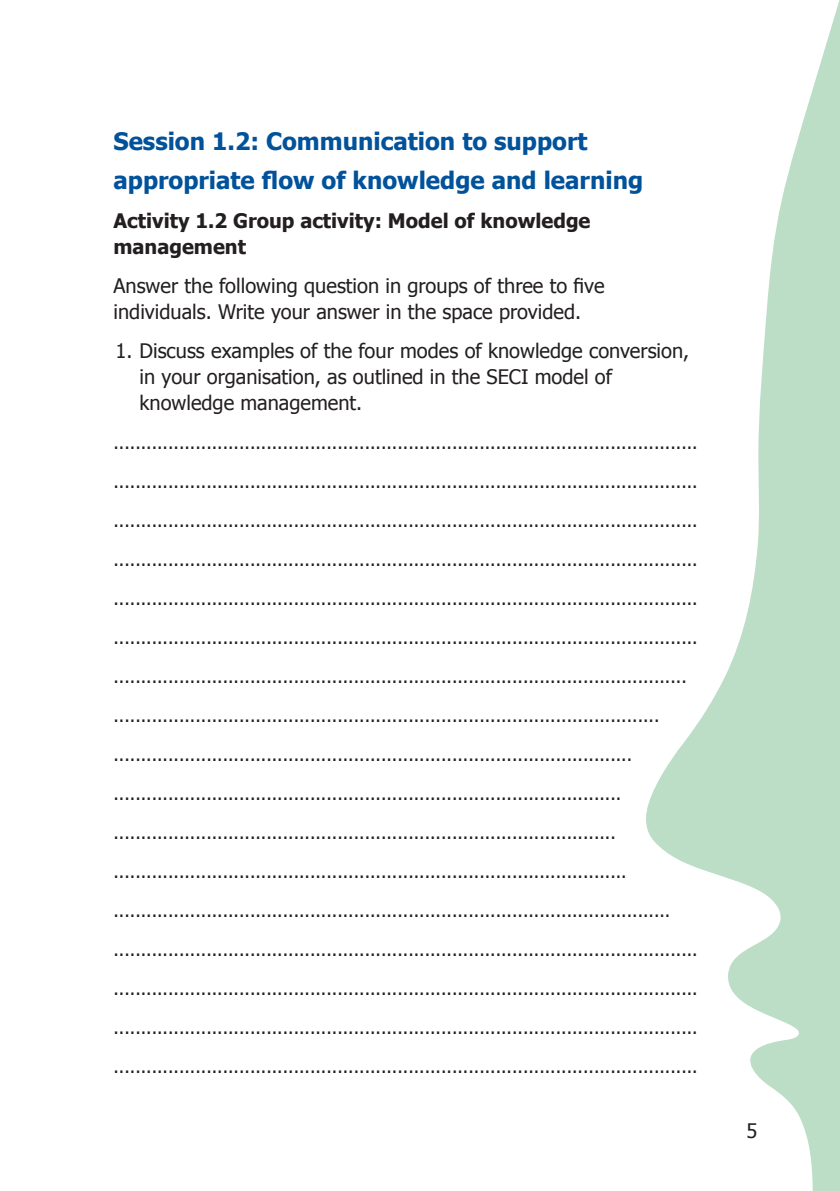
<style>
.page{position:relative;width:840px;height:1191px;background:#fff}
.page>*{position:absolute;margin:0;border:0;box-sizing:border-box;transform-origin:0 0}
.GFRAS_heading_2__sub{font:700 24px/39px "Tahoma";color:#01529a}
.GFRAS_body_text{font:20px/26px "Tahoma";color:#231f20}
.GFRAS_body_text-2{font:700 20px/26px "Tahoma";color:#231f20}
.Leader_dots{font:18px/39px "Tahoma";color:#231f20}
</style>
<div class="page">
<svg style="left:646px;top:2px;width:193px;height:1189px"></svg>
<p class="GFRAS_heading_2__sub" style="left:113px;top:120px;width:531px">Session 1.2: Communication to support appropriate flow of knowledge and learning</p>
<p class="GFRAS_body_text-2" style="left:113px;top:207px;width:478px">Activity 1.2 Group activity: Model of knowledge management</p>
<p class="GFRAS_body_text" style="left:113px;top:272px;width:492px">Answer the following question in groups of three to five individuals. Write your answer in the space provided.</p>
<p class="GFRAS_body_text" style="left:139px;top:337px;width:551px;text-indent:-24px">1. Discuss examples of the four modes of knowledge conversion, in your organisation, as outlined in the SECI model of knowledge management.</p>
<p class="Leader_dots" style="left:113px;top:422px;width:585px">........................................................................................................... ........................................................................................................... ........................................................................................................... ........................................................................................................... ........................................................................................................... ........................................................................................................... ......................................................................................................... .................................................................................................... ............................................................................................... ............................................................................................. ............................................................................................ .............................................................................................. ...................................................................................................... ........................................................................................................... ........................................................................................................... ........................................................................................................... ...........................................................................................................</p>
<p class="GFRAS_body_text" style="left:746px;top:1117px;width:12px">5</p>
</div>
